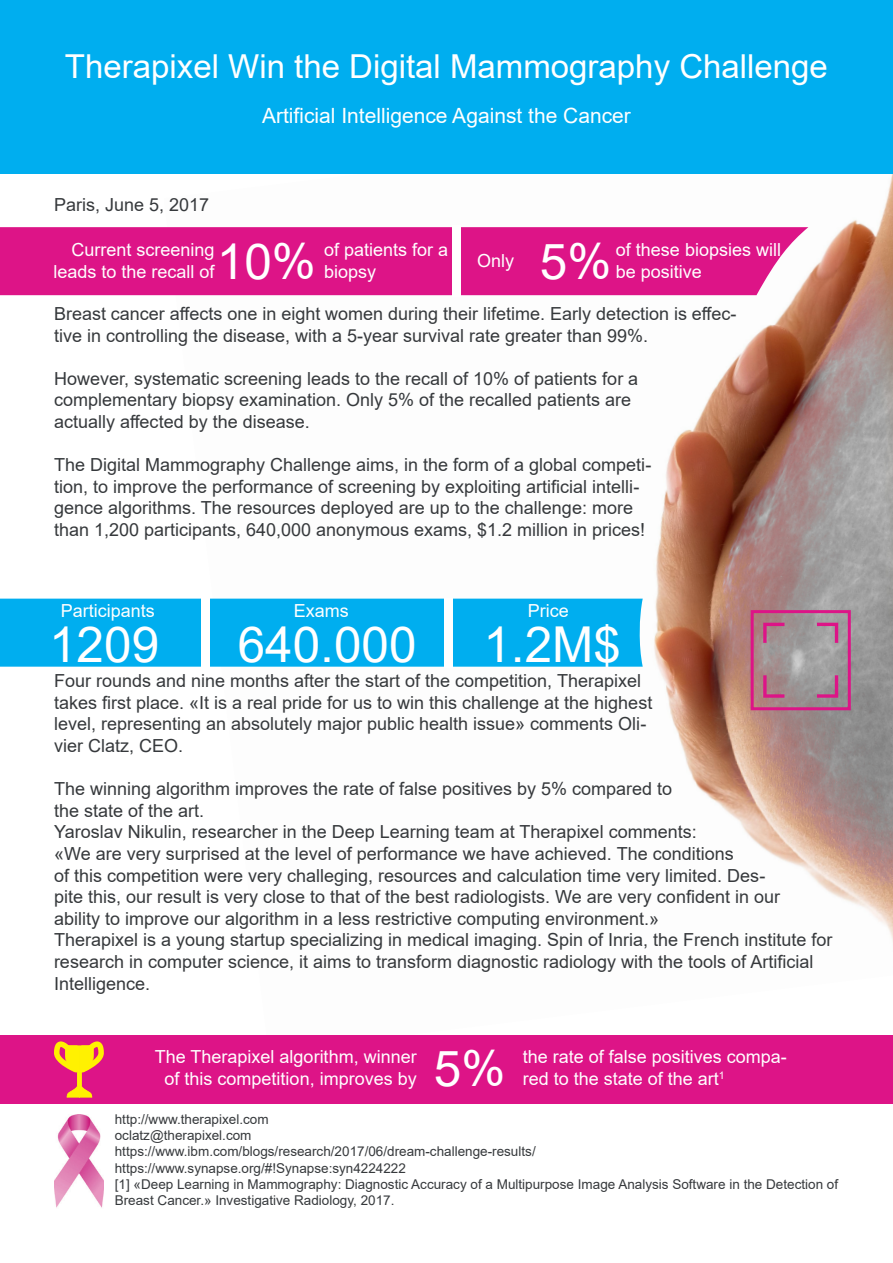
<style>
.page{position:relative;width:893px;height:1263px;background:#fff}
.page>*{position:absolute;margin:0;border:0;box-sizing:border-box;transform-origin:0 0}
.t1{font:49.5px "Arial";color:#fff}
.t2{font:33px "Arial";color:#fff}
.t3{font:21px "Arial";color:#fff}
.t4{font:18px/21.6px "Arial";color:#36393c}
.t5{font:18px/21.6px "Arial";color:#fff}
.t6{font:13.5px/16.2px "Arial";color:#36393c}
.t7{font:10.5px "Arial";color:#fff}
</style>
<div class="page">
<img style="left:164px;top:174px;width:729px;height:768px">
<div style="left:751px;top:610px;width:100px;height:100px;border:3px solid #dd1487"></div>
<svg style="left:763px;top:623px;width:21px;height:20px"></svg>
<svg style="left:817px;top:623px;width:21px;height:20px"></svg>
<svg style="left:817px;top:675px;width:21px;height:23px"></svg>
<svg style="left:763px;top:675px;width:21px;height:23px"></svg>
<img style="left:54px;top:1114px;width:50px;height:94px">
<div style="left:0;top:227px;width:808px;height:68px;background:#dd1487"></div>
<div style="left:452px;top:225px;width:8px;height:72px;background:#fff"></div>
<div style="left:0;top:599px;width:643px;height:68px;background:#00aeef"></div>
<div style="left:202px;top:599px;width:8px;height:69px;background:#fff"></div>
<div style="left:444px;top:599px;width:9px;height:69px;background:#fff"></div>
<div style="left:0;top:1035px;width:893px;height:68px;background:#dd1487"></div>
<svg style="left:54px;top:1041px;width:50px;height:56px"></svg>
<div style="left:0;top:0;width:893px;height:174px;background:#00aeef"></div>
<p class="t2" style="left:65px;top:44px;width:764px">Therapixel Win the Digital Mammography Challenge</p>
<p class="t3" style="left:262px;top:101px;width:370px">Artificial Intelligence Against the Cancer</p>
<p class="t4" style="left:54px;top:194px;width:157px">Paris, June 5, 2017</p>
<p class="t1" style="left:217px;top:228px;width:101px">10%</p>
<p class="t5" style="left:477px;top:250px;width:39px">Only</p>
<p class="t1" style="left:540px;top:228px;width:73px">5%</p>
<p class="t5" style="left:54px;top:239px;width:163px;text-align:right">Current screening leads to the recall of</p>
<p class="t5" style="left:324px;top:239px;width:126px">of patients for a biopsy</p>
<p class="t5" style="left:616px;top:239px;width:167px">of these biopsies will be positive</p>
<p class="t4" style="left:54px;top:303px;width:684px">Breast cancer affects one in eight women during their lifetime. Early detection is effec&shy;tive in controlling the disease, with a 5-year survival rate greater than 99%.</p>
<p class="t4" style="left:54px;top:367px;width:586px">However, systematic screening leads to the recall of 10% of patients for a complementary biopsy examination. Only 5% of the recalled patients are actually affected by the disease.</p>
<p class="t4" style="left:54px;top:454px;width:599px">The Digital Mammography Challenge aims, in the form of a global competi&shy;tion, to improve the performance of screening by exploiting artificial intelli&shy;gence algorithms. The resources deployed are up to the challenge: more than 1,200 participants, 640,000 anonymous exams, $1.2 million in prices!</p>
<p class="t5" style="left:61px;top:600px;width:96px">Participants</p>
<p class="t5" style="left:294px;top:600px;width:57px">Exams</p>
<p class="t5" style="left:528px;top:600px;width:43px">Price</p>
<p class="t1" style="left:49px;top:610px;width:112px">1209</p>
<p class="t1" style="left:238px;top:610px;width:180px">640.000</p>
<p class="t1" style="left:483px;top:610px;width:139px">1.2M$</p>
<p class="t4" style="left:54px;top:670px;width:600px">Four rounds and nine months after the start of the competition, Therapixel takes first place. «It is a real pride for us to win this challenge at the highest level, representing an absolutely major public health issue» comments Oli&shy;vier Clatz, CEO.</p>
<p class="t4" style="left:54px;top:778px;width:620px">The winning algorithm improves the rate of false positives by 5% compared to the state of the art.</p>
<p class="t4" style="left:54px;top:821px;width:727px">Yaroslav Nikulin, researcher in the Deep Learning team at Therapixel comments:<br>«We are very surprised at the level of performance we have achieved. The conditions<br>of this competition were very challeging, resources and calculation time very limited. Des&shy;pite this, our result is very close to that of the best radiologists. We are very confident in our ability to improve our algorithm in a less restrictive computing environment.»</p>
<p class="t4" style="left:54px;top:929px;width:780px">Therapixel is a young startup specializing in medical imaging. Spin of Inria, the French institute for research in computer science, it aims to transform diagnostic radiology with the tools of Artificial<br>Intelligence.</p>
<p class="t1" style="left:434px;top:1034px;width:73px">5%</p>
<p class="t5" style="left:155px;top:1046px;width:263px;text-align:center">The Therapixel algorithm, winner of this competition, improves by</p>
<p class="t5" style="left:523px;top:1046px;width:266px">the rate of false positives compa&shy;red to the state of the art</p>
<p class="t7" style="left:719px;top:1068px;width:7px">1</p>
<p class="t6" style="left:115px;top:1111px;width:155px">http://www.therapixel.com</p>
<p class="t6" style="left:115px;top:1127px;width:138px">oclatz@therapixel.com</p>
<p class="t6" style="left:115px;top:1143px;width:422px">https://www.ibm.com/blogs/research/2017/06/dream-challenge-results/</p>
<p class="t6" style="left:115px;top:1160px;width:293px">https://www.synapse.org/#!Synapse:syn4224222</p>
<p class="t6" style="left:115px;top:1176px;width:725px">[1] «Deep Learning in Mammography: Diagnostic Accuracy of a Multipurpose Image Analysis Software in the Detection of<br>Breast Cancer.» Investigative Radiology, 2017.</p>
</div>
